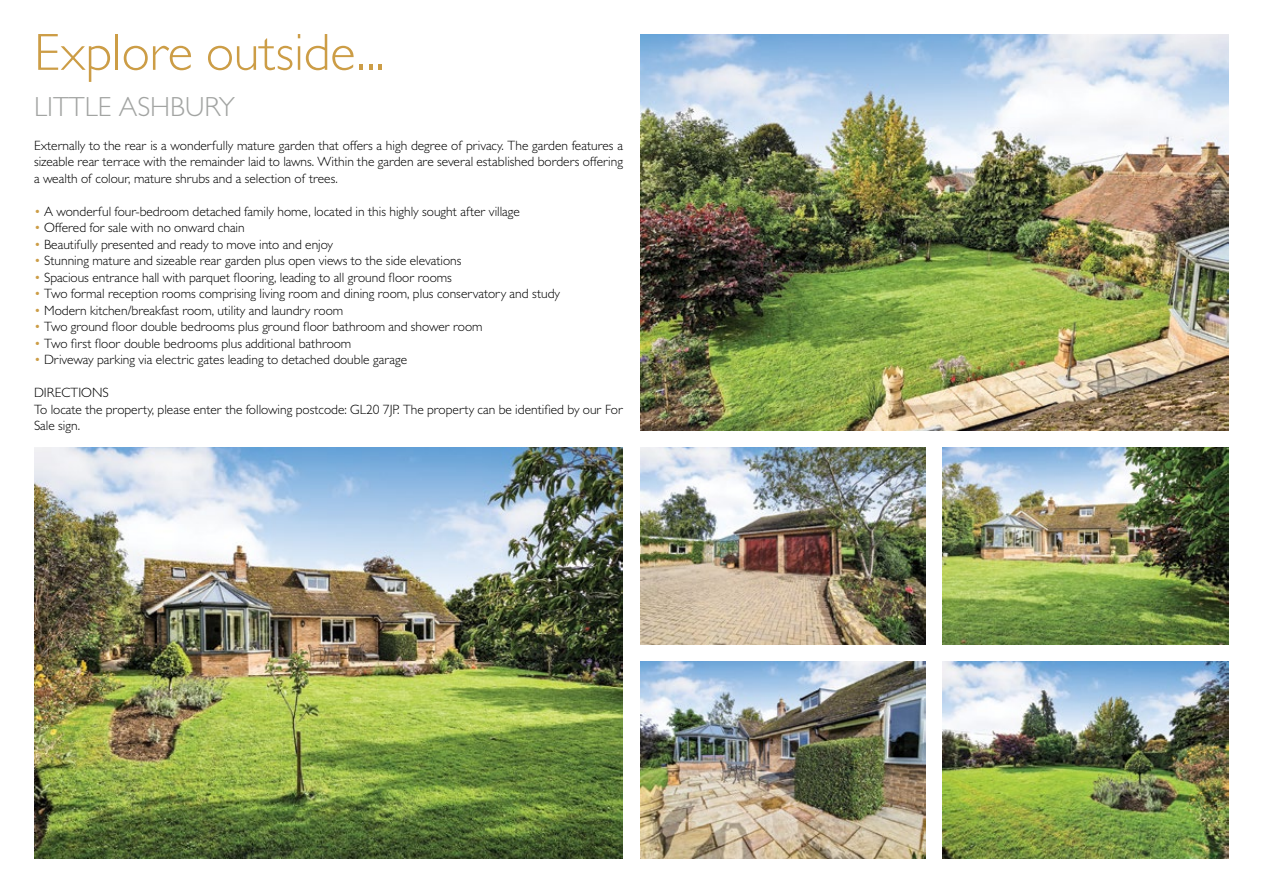
<style>
.page{position:relative;width:1263px;height:893px;background:#fff}
.page>*{position:absolute;margin:0;border:0;box-sizing:border-box;transform-origin:0 0}
.t1{font:300 52.5px "Gill Sans";color:#cc9d46}
.t2{font:300 27.75px "Gill Sans";color:#a2a4a2}
.t3{font:300 13.5px/16.5px "Gill Sans";color:#000;text-align:justify}
.s1{color:#cc9d46}
</style>
<div class="page">
<img style="left:640px;top:34px;width:589px;height:397px">
<img style="left:640px;top:448px;width:286px;height:197px">
<img style="left:34px;top:448px;width:589px;height:411px">
<img style="left:943px;top:448px;width:286px;height:197px">
<img style="left:640px;top:662px;width:286px;height:197px">
<img style="left:943px;top:662px;width:286px;height:197px">
<h1 class="t1" style="left:34px;top:21px;width:352px">Explore outside...</h1>
<h2 class="t2" style="left:34px;top:90px;width:202px">LITTLE ASHBURY</h2>
<p class="t3" style="left:34px;top:137px;width:590px">Externally to the rear is a wonderfully mature garden that offers a high degree of privacy. The garden features a sizeable rear terrace with the remainder laid to lawns. Within the garden are several established borders offering a wealth of colour, mature shrubs and a selection of trees.</p>
<p class="t3" style="left:34px;top:203px;width:487px"><span class="s1">•</span> A wonderful four-bedroom detached family home, located in this highly sought after village</p>
<p class="t3" style="left:34px;top:219px;width:212px"><span class="s1">•</span> Offered for sale with no onward chain</p>
<p class="t3" style="left:34px;top:235px;width:301px"><span class="s1">•</span> Beautifully presented and ready to move into and enjoy</p>
<p class="t3" style="left:34px;top:252px;width:429px"><span class="s1">•</span> Stunning mature and sizeable rear garden plus open views to the side elevations</p>
<p class="t3" style="left:34px;top:268px;width:419px"><span class="s1">•</span> Spacious entrance hall with parquet flooring, leading to all ground floor rooms</p>
<p class="t3" style="left:34px;top:285px;width:528px"><span class="s1">•</span> Two formal reception rooms comprising living room and dining room, plus conservatory and study</p>
<p class="t3" style="left:34px;top:301px;width:311px"><span class="s1">•</span> Modern kitchen/breakfast room, utility and laundry room</p>
<p class="t3" style="left:34px;top:318px;width:450px"><span class="s1">•</span> Two ground floor double bedrooms plus ground floor bathroom and shower room</p>
<p class="t3" style="left:34px;top:334px;width:319px"><span class="s1">•</span> Two first floor double bedrooms plus additional bathroom</p>
<p class="t3" style="left:34px;top:351px;width:375px"><span class="s1">•</span> Driveway parking via electric gates leading to detached double garage</p>
<p class="t3" style="left:34px;top:384px;width:590px;text-align:left">DIRECTIONS<br>To locate the property, please enter the following postcode: GL20 7JP. The property can be identified by our For<br>Sale sign.</p>
</div>
